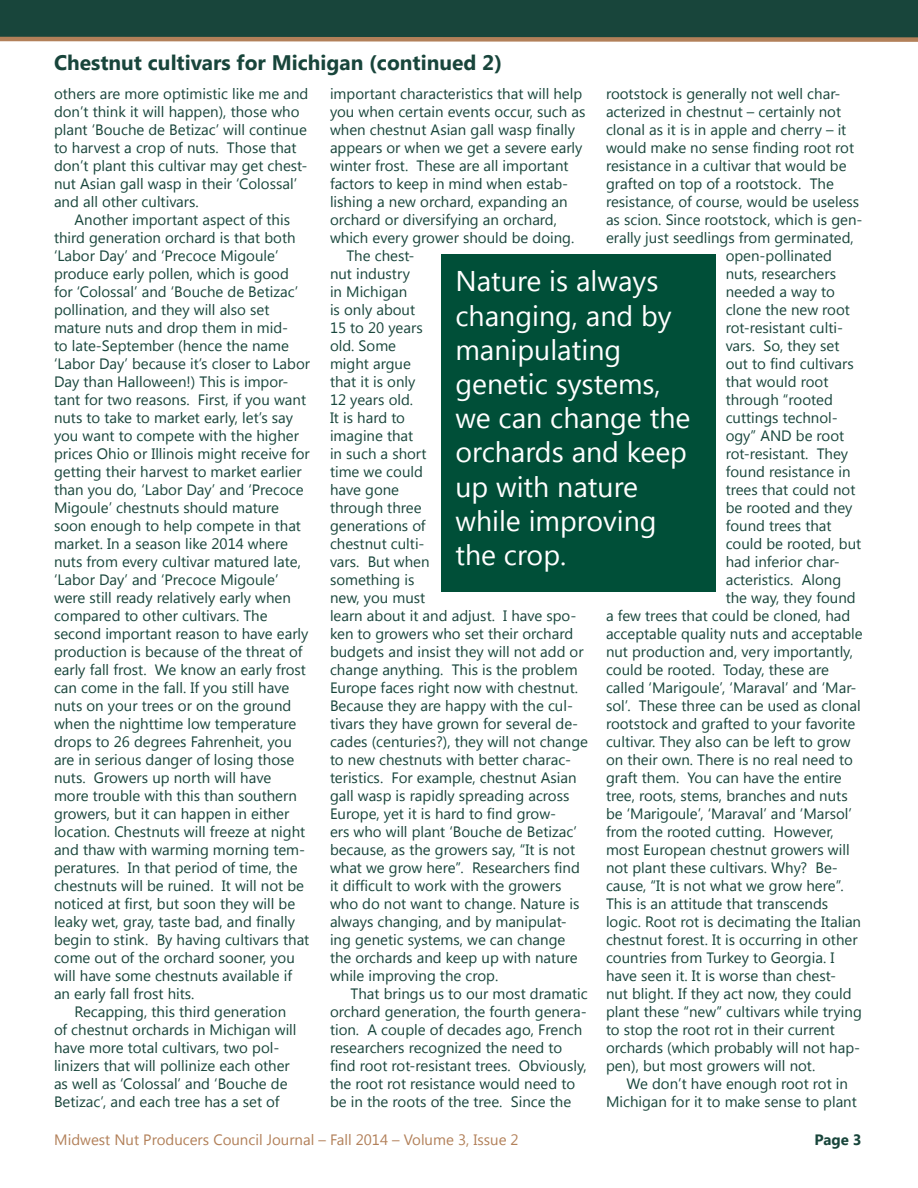
<style>
.page{position:relative;width:918px;height:1188px;background:#fff}
.page>*{position:absolute;margin:0;border:0;box-sizing:border-box;transform-origin:0 0}
.t1{font:28.5px/34.2px "Segoe UI";color:#fff}
.t2{font:700 21px "Segoe UI";color:#18453b}
.t3{font:15px/18px "Segoe UI";color:#18453b}
.t4{font:15px "Segoe UI";color:#b28059}
.t5{font:700 15px "Segoe UI";color:#18453b}
</style>
<div class="page">
<div style="left:0;top:0;width:918px;height:39px;background:#18453b"></div>
<svg style="left:0;top:36px;width:918px;height:6px;background:#9c7f60"></svg>
<div style="left:441px;top:254px;width:274px;height:338px;background:#004f38"></div>
<p class="t2" style="left:54px;top:47px;width:450px">Chestnut cultivars for Michigan (continued 2)</p>
<p class="t3" style="left:54px;top:84px;width:256px">others are more optimistic like me and don’t think it will happen), those who plant ‘Bouche de Betizac’ will continue to harvest a crop of nuts. Those that don’t plant this cultivar may get chest&shy;nut Asian gall wasp in their ‘Colossal’ and all other cultivars.</p>
<p class="t3" style="left:54px;top:210px;width:258px;text-indent:21px">Another important aspect of this third generation orchard is that both ‘Labor Day’ and ‘Precoce Migoule’ produce early pollen, which is good for ‘Colossal’ and ‘Bouche de Betizac’ pollination, and they will also set mature nuts and drop them in mid-<br>to late-September (hence the name ‘Labor Day’ because it’s closer to Labor Day than Halloween!) This is impor&shy;tant for two reasons. First, if you want nuts to take to market early, let’s say you want to compete with the higher prices Ohio or Illinois might receive for getting their harvest to market earlier than you do, ‘Labor Day’ and ‘Precoce Migoule’ chestnuts should mature soon enough to help compete in that market. In a season like 2014 where nuts from every cultivar matured late, ‘Labor Day’ and ‘Precoce Migoule’ were still ready relatively early when compared to other cultivars. The second important reason to have early production is because of the threat of early fall frost. We know an early frost can come in the fall. If you still have nuts on your trees or on the ground when the nighttime low temperature drops to 26 degrees Fahrenheit, you are in serious danger of losing those nuts. Growers up north will have<br>more trouble with this than southern growers, but it can happen in either location. Chestnuts will freeze at night and thaw with warming morning tem&shy;peratures. In that period of time, the chestnuts will be ruined. It will not be noticed at first, but soon they will be leaky wet, gray, taste bad, and finally begin to stink. By having cultivars that come out of the orchard sooner, you will have some chestnuts available if an early fall frost hits.</p>
<p class="t3" style="left:54px;top:1002px;width:244px;text-indent:21px">Recapping, this third generation of chestnut orchards in Michigan will have more total cultivars, two pol&shy;linizers that will pollinize each other as well as ‘Colossal’ and ‘Bouche de Betizac’, and each tree has a set of</p>
<p class="t3" style="left:330px;top:84px;width:257px">important characteristics that will help you when certain events occur, such as when chestnut Asian gall wasp finally appears or when we get a severe early winter frost. These are all important factors to keep in mind when estab&shy;lishing a new orchard, expanding an orchard or diversifying an orchard, which every grower should be doing.</p>
<p class="t3" style="left:330px;top:246px;width:260px;text-indent:16px">The chest-<br>nut industry<br>in Michigan<br>is only about<br>15 to 20 years<br>old. Some<br>might argue<br>that it is only<br>12 years old.<br>It is hard to<br>imagine that<br>in such a short<br>time we could<br>have gone<br>through three<br>generations of<br>chestnut culti-<br>vars. But when<br>something is<br>new, you must<br>learn about it and adjust. I have spo&shy;ken to growers who set their orchard budgets and insist they will not add or change anything. This is the problem<br>Europe faces right now with chestnut.<br>Because they are happy with the cul&shy;tivars they have grown for several de&shy;cades (centuries?), they will not change to new chestnuts with better charac&shy;teristics. For example, chestnut Asian gall wasp is rapidly spreading across<br>Europe, yet it is hard to find grow-<br>ers who will plant ‘Bouche de Betizac’ because, as the growers say, “It is not what we grow here”. Researchers find it difficult to work with the growers who do not want to change. Nature is always changing, and by manipulat&shy;ing genetic systems, we can change the orchards and keep up with nature while improving the crop.</p>
<p class="t3" style="left:330px;top:984px;width:259px;text-indent:21px">That brings us to our most dramatic orchard generation, the fourth genera&shy;tion. A couple of decades ago, French researchers recognized the need to find root rot-resistant trees. Obviously, the root rot resistance would need to be in the roots of the tree. Since the</p>
<p class="t3" style="left:606px;top:84px;width:236px">rootstock is generally not well char-</p>
<p class="t3" style="left:606px;top:102px;width:237px">acterized in chestnut – certainly not</p>
<p class="t3" style="left:606px;top:120px;width:242px">clonal as it is in apple and cherry – it</p>
<p class="t3" style="left:606px;top:138px;width:250px">would make no sense finding root rot</p>
<p class="t3" style="left:606px;top:156px;width:242px">resistance in a cultivar that would be</p>
<p class="t3" style="left:606px;top:174px;width:229px">grafted on top of a rootstock. The</p>
<p class="t3" style="left:606px;top:192px;width:255px">resistance, of course, would be useless</p>
<p class="t3" style="left:606px;top:210px;width:258px">as scion. Since rootstock, which is gen-</p>
<p class="t3" style="left:606px;top:228px;width:249px">erally just seedlings from germinated,</p>
<p class="t3" style="left:726px;top:246px;width:108px">open-pollinated</p>
<p class="t3" style="left:726px;top:264px;width:112px">nuts, researchers</p>
<p class="t3" style="left:726px;top:282px;width:111px">needed a way to</p>
<p class="t3" style="left:726px;top:300px;width:126px">clone the new root</p>
<p class="t3" style="left:726px;top:318px;width:119px">rot-resistant culti-</p>
<p class="t3" style="left:726px;top:336px;width:115px">vars. So, they set</p>
<p class="t3" style="left:726px;top:354px;width:130px">out to find cultivars</p>
<p class="t3" style="left:726px;top:372px;width:104px">that would root</p>
<p class="t3" style="left:726px;top:390px;width:109px">through “rooted</p>
<p class="t3" style="left:726px;top:408px;width:114px">cuttings technol-</p>
<p class="t3" style="left:726px;top:426px;width:120px">ogy” AND be root</p>
<p class="t3" style="left:726px;top:444px;width:124px">rot-resistant. They</p>
<p class="t3" style="left:726px;top:462px;width:126px">found resistance in</p>
<p class="t3" style="left:726px;top:480px;width:131px">trees that could not</p>
<p class="t3" style="left:726px;top:498px;width:128px">be rooted and they</p>
<p class="t3" style="left:726px;top:516px;width:107px">found trees that</p>
<p class="t3" style="left:726px;top:534px;width:137px">could be rooted, but</p>
<p class="t3" style="left:726px;top:552px;width:116px">had inferior char-</p>
<p class="t3" style="left:726px;top:570px;width:117px">acteristics. Along</p>
<p class="t3" style="left:726px;top:588px;width:131px">the way, they found</p>
<p class="t3" style="left:606px;top:606px;width:246px">a few trees that could be cloned, had</p>
<p class="t3" style="left:606px;top:624px;width:258px">acceptable quality nuts and acceptable</p>
<p class="t3" style="left:606px;top:642px;width:249px">nut production and, very importantly,</p>
<p class="t3" style="left:606px;top:660px;width:224px">could be rooted. Today, these are</p>
<p class="t3" style="left:606px;top:678px;width:252px">called ‘Marigoule’, ‘Maraval’ and ‘Mar-</p>
<p class="t3" style="left:606px;top:696px;width:256px">sol’. These three can be used as clonal</p>
<p class="t3" style="left:606px;top:714px;width:251px">rootstock and grafted to your favorite</p>
<p class="t3" style="left:606px;top:732px;width:246px">cultivar. They also can be left to grow</p>
<p class="t3" style="left:606px;top:750px;width:249px">on their own. There is no real need to</p>
<p class="t3" style="left:606px;top:768px;width:237px">graft them. You can have the entire</p>
<p class="t3" style="left:606px;top:786px;width:243px">tree, roots, stems, branches and nuts</p>
<p class="t3" style="left:606px;top:804px;width:248px">be ‘Marigoule’, ‘Maraval’ and ‘Marsol’</p>
<p class="t3" style="left:606px;top:822px;width:229px">from the rooted cutting. However,</p>
<p class="t3" style="left:606px;top:840px;width:245px">most European chestnut growers will</p>
<p class="t3" style="left:606px;top:858px;width:233px">not plant these cultivars. Why? Be-</p>
<p class="t3" style="left:606px;top:876px;width:239px">cause, “It is not what we grow here”.</p>
<p class="t3" style="left:606px;top:894px;width:224px">This is an attitude that transcends</p>
<p class="t3" style="left:606px;top:912px;width:257px">logic. Root rot is decimating the Italian</p>
<p class="t3" style="left:606px;top:930px;width:253px">chestnut forest. It is occurring in other</p>
<p class="t3" style="left:606px;top:948px;width:230px">countries from Turkey to Georgia. I</p>
<p class="t3" style="left:606px;top:966px;width:232px">have seen it. It is worse than chest-</p>
<p class="t3" style="left:606px;top:984px;width:247px">nut blight. If they act now, they could</p>
<p class="t3" style="left:606px;top:1002px;width:257px">plant these “new” cultivars while trying</p>
<p class="t3" style="left:606px;top:1020px;width:230px">to stop the root rot in their current</p>
<p class="t3" style="left:606px;top:1038px;width:256px">orchards (which probably will not hap-</p>
<p class="t3" style="left:606px;top:1056px;width:211px">pen), but most growers will not.</p>
<p class="t3" style="left:606px;top:1074px;width:252px;text-indent:21px">We don’t have enough root rot in<br>Michigan for it to make sense to plant</p>
<p class="t1" style="left:455px;top:263px;width:218px">Nature is always changing, and by manipulating</p>
<p class="t1" style="left:455px;top:366px;width:236px">genetic systems, we can change the orchards and keep up with nature while improving the crop.</p>
<p class="t4" style="left:54px;top:1129px;width:466px">Midwest Nut Producers Council Journal – Fall 2014 – Volume 3, Issue 2</p>
<p class="t5" style="left:814px;top:1129px;width:49px">Page 3</p>
</div>
